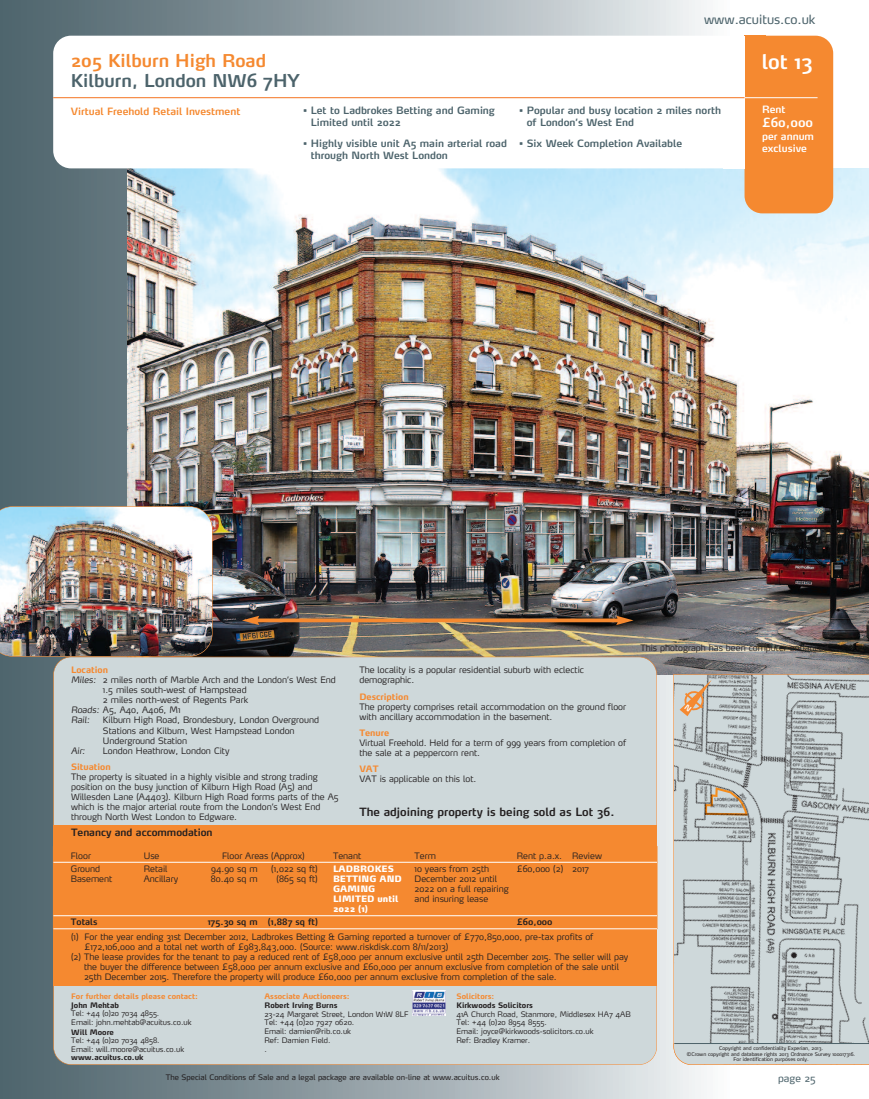
<style>
.page{position:relative;width:869px;height:1099px;background:#fff}
.page>*{position:absolute;margin:0;border:0;box-sizing:border-box;transform-origin:0 0}
.t1{font:600 20px "Max";color:#fff}
.t2{font:600 17.5px "Max";color:#4c636b}
.t3{font:600 17.5px "Max";color:#f58930}
.t4{font:12.5px "Max";color:#4c636b}
.t5{font:600 12.5px "Max";color:#fff}
.t6{font:600 11.25px "Max";color:#231f20}
.t7{font:600 10px/11.2px "Max";color:#4c636b}
.t8{font:600 10px "Max";color:#f58930}
.t9{font:600 10px "Max";color:#231f20}
.t10{font:600 10px/12px "Max";color:#fff}
.t11{font:10px "Max";color:#4c636b}
.t12{font:300 8.75px/10px "Max";color:#231f20}
.t13{font:900 8.75px/10px "Max";color:#fff}
.t14{font:700 8.75px "Max";color:#f58930}
.t15{font:600 8.75px "Max";color:#231f20}
.t16{font:italic 300 8.75px "Max";color:#231f20}
.t17{font:300 7.5px/8.8px "Max";color:#231f20}
.t18{font:7.5px "Max";color:#231f20}
.t19{font:700 7.5px "Max";color:#231f20}
.t20{font:700 7.5px "Max";color:#f58930}
.t21{font:5px/5.6px "Max";color:#231f20;text-align:center}
.s1{font-style:italic}
</style>
<div class="page">
<div style="left:0;top:0;width:733px;height:1098px;background:linear-gradient(to right,#485d66,#f2f1f1)"></div>
<img style="left:128px;top:168px;width:740px;height:506px">
<svg style="left:259px;top:618px;width:357px;height:4px"></svg>
<svg style="left:242px;top:615px;width:17px;height:10px"></svg>
<svg style="left:616px;top:615px;width:17px;height:10px"></svg>
<div style="left:744px;top:36px;width:88px;height:177px;background:#f58930;border-radius:18px"></div>
<div style="left:744px;top:36px;width:21px;height:14px;background:#f58930"></div>
<div style="left:53px;top:36px;width:691px;height:132px;background:#fff;border-radius:18px"></div>
<hr style="left:735px;top:97px;width:82px;height:1px;background:#fff">
<div style="left:722px;top:36px;width:22px;height:132px;background:#fff"></div>
<hr style="left:53px;top:97px;width:691px;height:1px;background:#f47321">
<div style="left:54px;top:657px;width:602px;height:407px;background:#ced8da;border-radius:18px"></div>
<div style="left:53px;top:825px;width:603px;height:160px;background:#f58930"></div>
<hr style="left:656px;top:846px;width:1px;height:83px;background:#f58930">
<hr style="left:53px;top:862px;width:603px;height:1px;background:#fff">
<hr style="left:53px;top:915px;width:603px;height:1px;background:#fff">
<hr style="left:53px;top:928px;width:603px;height:1px;background:#fff">
<img style="left:412px;top:990px;width:33px;height:25px">
<svg style="left:673px;top:674px;width:195px;height:369px;background:#bbc2c3"></svg>
<div style="left:673px;top:1043px;width:195px;height:21px;background:#ced8da"></div>
<hr style="left:674px;top:1043px;width:194px;height:1px;background:#4c636b">
<img style="left:0;top:506px;width:212px;height:150px">
<svg style="left:679px;top:680px;width:32px;height:36px"></svg>
<h2 class="t3" style="left:71px;top:54px;width:197px">205 Kilburn High Road</h2>
<h2 class="t2" style="left:71px;top:74px;width:230px">Kilburn, London NW6 7HY</h2>
<p class="t8" style="left:71px;top:107px;width:171px">Virtual Freehold Retail Investment</p>
<p class="t7" style="left:310px;top:106px;width:185px;text-indent:-7px">• Let to Ladbrokes Betting and Gaming<br>Limited until 2022</p>
<p class="t7" style="left:310px;top:139px;width:198px;text-indent:-7px">• Highly visible unit A5 main arterial road through North West London</p>
<h3 class="t4" style="left:703px;top:15px;width:113px">www.acuitus.co.uk</h3>
<p class="t7" style="left:526px;top:106px;width:196px;text-indent:-7px">• Popular and busy location 2 miles north of London’s West End</p>
<p class="t7" style="left:519px;top:139px;width:164px">• Six Week Completion Available</p>
<h1 class="t1" style="left:761px;top:54px;width:52px">lot 13</h1>
<p class="t10" style="left:761px;top:105px;width:25px">Rent</p>
<h3 class="t5" style="left:761px;top:118px;width:53px">£60,000</h3>
<p class="t10" style="left:761px;top:132px;width:53px">per annum exclusive</p>
<p class="t12" style="left:640px;top:643px;width:190px">This photograph has been computer enhanced</p>
<p class="t14" style="left:71px;top:667px;width:38px">Location</p>
<p class="t12" style="left:71px;top:676px;width:266px"><span class="s1">Miles:</span> 2 miles north of Marble Arch and the London’s West End</p>
<p class="t12" style="left:103px;top:686px;width:145px">1.5 miles south-west of Hampstead</p>
<p class="t12" style="left:103px;top:696px;width:147px">2 miles north-west of Regents Park</p>
<p class="t12" style="left:71px;top:706px;width:111px"><span class="s1">Roads:</span> A5, A40, A406, M1</p>
<p class="t16" style="left:71px;top:717px;width:20px">Rail:</p>
<p class="t12" style="left:103px;top:716px;width:217px">Kilburn High Road, Brondesbury, London Overground<br>Stations and Kilburn, West Hampstead London<br>Underground Station</p>
<p class="t16" style="left:71px;top:747px;width:16px">Air:</p>
<p class="t12" style="left:103px;top:746px;width:128px">London Heathrow, London City</p>
<p class="t14" style="left:71px;top:763px;width:41px">Situation</p>
<p class="t12" style="left:71px;top:772px;width:269px">The property is situated in a highly visible and strong trading position on the busy junction of Kilburn High Road (A5) and Willesden Lane (A4403). Kilburn High Road forms parts of the A5 which is the major arterial route from the London’s West End through North West London to Edgware.</p>
<p class="t9" style="left:71px;top:829px;width:143px">Tenancy and accommodation</p>
<p class="t12" style="left:359px;top:666px;width:226px">The locality is a popular residential suburb with eclectic demographic.</p>
<p class="t14" style="left:359px;top:693px;width:51px">Description</p>
<p class="t12" style="left:359px;top:702px;width:268px">The property comprises retail accommodation on the ground floor with ancillary accommodation in the basement.</p>
<p class="t14" style="left:359px;top:729px;width:31px">Tenure</p>
<p class="t12" style="left:359px;top:738px;width:268px">Virtual Freehold. Held for a term of 999 years from completion of the sale at a peppercorn rent.</p>
<p class="t14" style="left:359px;top:765px;width:21px">VAT</p>
<p class="t12" style="left:359px;top:774px;width:118px">VAT is applicable on this lot.</p>
<p class="t6" style="left:359px;top:807px;width:256px">The adjoining property is being sold as Lot 36.</p>
<p class="t12" style="left:71px;top:851px;width:22px">Floor</p>
<p class="t12" style="left:144px;top:851px;width:17px">Use</p>
<p class="t12" style="left:222px;top:851px;width:84px">Floor Areas (Approx)</p>
<p class="t12" style="left:333px;top:851px;width:30px">Tenant</p>
<p class="t12" style="left:414px;top:851px;width:23px">Term</p>
<p class="t12" style="left:516px;top:851px;width:87px">Rent p.a.x. Review</p>
<p class="t12" style="left:71px;top:864px;width:43px">Ground<br>Basement</p>
<p class="t12" style="left:144px;top:864px;width:36px">Retail<br>Ancillary</p>
<p class="t12" style="left:211px;top:864px;width:48px">94.90 sq m<br>80.40 sq m</p>
<p class="t12" style="left:271px;top:864px;width:48px;text-align:right">(1,022 sq ft) (865 sq ft)</p>
<p class="t13" style="left:333px;top:864px;width:70px">LADBROKES<br>BETTING AND<br>GAMING<br>LIMITED until<br>2022 (1)</p>
<p class="t12" style="left:414px;top:864px;width:96px">10 years from 25th<br>December 2012 until<br>2022 on a full repairing and insuring lease</p>
<p class="t12" style="left:516px;top:864px;width:74px">£60,000 (2) 2017</p>
<p class="t15" style="left:71px;top:918px;width:28px">Totals</p>
<p class="t15" style="left:208px;top:918px;width:112px">175.30 sq m (1,887 sq ft)</p>
<p class="t15" style="left:516px;top:918px;width:37px">£60,000</p>
<p class="t12" style="left:71px;top:932px;width:523px">(1) For the year ending 31st December 2012, Ladbrokes Betting &amp; Gaming reported a turnover of £770,850,000, pre-tax profits of</p>
<p class="t12" style="left:84px;top:942px;width:365px">£172,106,000 and a total net worth of £983,843,000. (Source: www.riskdisk.com 8/11/2013)</p>
<p class="t12" style="left:71px;top:952px;width:558px">(2) The lease provides for the tenant to pay a reduced rent of £58,000 per annum exclusive until 25th December 2015. The seller will pay</p>
<p class="t12" style="left:84px;top:962px;width:536px">the buyer the difference between £58,000 per annum exclusive and £60,000 per annum exclusive from completion of the sale until</p>
<p class="t12" style="left:84px;top:972px;width:474px">25th December 2015. Therefore the property will produce £60,000 per annum exclusive from completion of the sale.</p>
<p class="t20" style="left:71px;top:993px;width:128px">For further details please contact:</p>
<p class="t19" style="left:71px;top:1002px;width:49px">John Mehtab</p>
<p class="t17" style="left:71px;top:1009px;width:122px">Tel: +44 (0)20 7034 4855.<br>Email: john.mehtab@acuitus.co.uk</p>
<p class="t19" style="left:71px;top:1029px;width:44px">Will Moore</p>
<p class="t17" style="left:71px;top:1036px;width:114px">Tel: +44 (0)20 7034 4858.<br>Email: will.moore@acuitus.co.uk</p>
<p class="t19" style="left:71px;top:1054px;width:74px">www.acuitus.co.uk</p>
<p class="t20" style="left:264px;top:993px;width:87px">Associate Auctioneers:</p>
<p class="t19" style="left:264px;top:1002px;width:74px">Robert Irving Burns</p>
<p class="t17" style="left:264px;top:1010px;width:145px">23-24 Margaret Street, London W1W 8LF<br>Tel: +44 (0)20 7927 0620.<br>Email: damien@rib.co.uk<br>Ref: Damien Field.<br>.</p>
<p class="t20" style="left:456px;top:993px;width:39px">Solicitors:</p>
<p class="t19" style="left:456px;top:1002px;width:78px">Kirkwoods Solicitors</p>
<p class="t17" style="left:456px;top:1010px;width:176px">41A Church Road, Stanmore, Middlesex HA7 4AB Tel: +44 (0)20 8954 8555.<br>Email: joyce@kirkwoods-solicitors.co.uk<br>Ref: Bradley Kramer.</p>
<p class="t18" style="left:166px;top:1073px;width:335px">The Special Conditions of Sale and a legal package are available on-line at www.acuitus.co.uk</p>
<p class="t21" style="left:686px;top:1045px;width:170px">Copyright and confidentiality Experian, 2013.<br>©Crown copyright and database rights 2013 Ordnance Survey 100017316.<br>For identification purposes only.</p>
<p class="t11" style="left:777px;top:1074px;width:39px">page 25</p>
</div>
